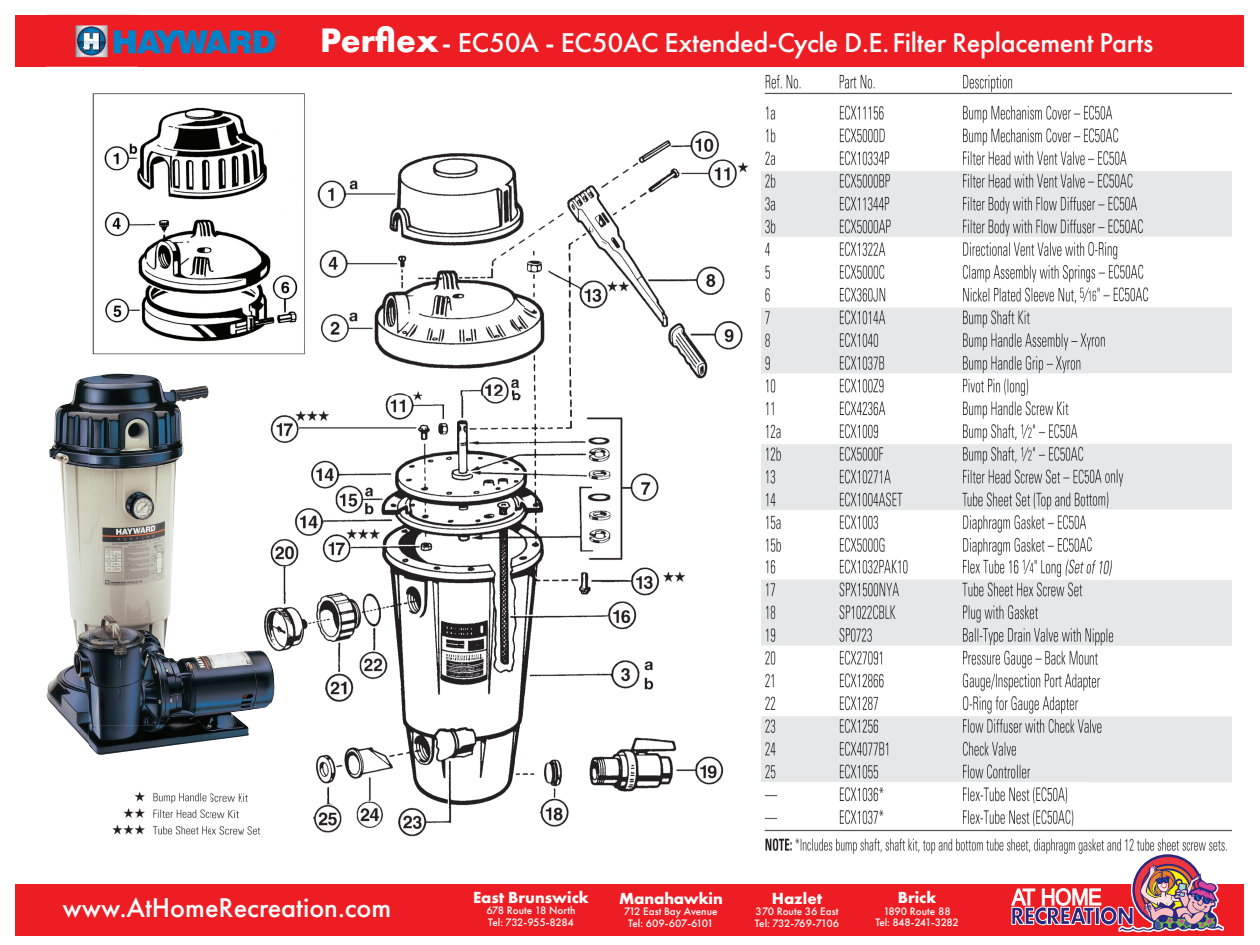
<style>
.page{position:relative;width:1260px;height:945px;background:#fff}
.page>*{position:absolute;margin:0;border:0;box-sizing:border-box;transform-origin:0 0}
.t1{font:500 28.26px "Futura PT";letter-spacing:-.01em;color:#fff}
.t2{font:700 16.71px "Futura PT";color:#fff}
.t3{font:500 11.2px/11.5px "Futura PT";color:#fff;text-align:center}
.t4{font:500 11.2px/11.5px "Futura PT";letter-spacing:-.03em;color:#fff}
.t5{font:500 11.2px/11.5px "Futura PT";letter-spacing:-.035em;color:#fff;text-align:center}
.s1{font-weight:700;font-size:35.26px}
</style>
<div class="page">
<img style="left:761px;top:66px;width:470px;height:788px">
<div style="left:16px;top:884px;width:1228px;height:52px;background:#ee1d23"></div>
<svg style="left:1011px;top:850px;width:215px;height:83px"></svg>
<img style="left:47px;top:377px;width:42px;height:368px">
<div style="left:16px;top:15px;width:1228px;height:51px;background:#ee1d23"></div>
<img style="left:46px;top:14px;width:92px;height:53px">
<img style="left:46px;top:15px;width:92px;height:51px">
<img style="left:75px;top:25px;width:33px;height:33px">
<img style="left:77px;top:26px;width:29px;height:30px">
<img style="left:77px;top:27px;width:29px;height:6px">
<img style="left:79px;top:51px;width:25px;height:4px">
<svg style="left:77px;top:33px;width:29px;height:18px"></svg>
<svg style="left:114px;top:30px;width:166px;height:23px"></svg>
<img style="left:92px;top:93px;width:657px;height:303px">
<img style="left:182px;top:396px;width:332px;height:277px">
<img style="left:514px;top:396px;width:210px;height:431px">
<img style="left:241px;top:673px;width:274px;height:164px">
<img style="left:210px;top:793px;width:31px;height:42px">
<img style="left:112px;top:744px;width:98px;height:91px">
<img style="left:89px;top:374px;width:93px;height:381px">
<img style="left:182px;top:385px;width:27px;height:16px">
<svg style="left:182px;top:437px;width:2px;height:19px"></svg>
<img style="left:182px;top:650px;width:93px;height:94px">
<p class="t1" style="left:320px;top:26px;width:835px"><span class="s1">Perflex</span> - EC50A - EC50AC Extended-Cycle D.E. Filter Replacement Parts</p>
<p class="t2" style="left:473px;top:887px;width:117px">East Brunswick</p>
<p class="t4" style="left:486px;top:905px;width:91px">678 Route 18 North<br>Tel: 732-955-8284</p>
<p class="t1" style="left:63px;top:891px;width:330px">www.AtHomeRecreation.com</p>
<p class="t2" style="left:619px;top:887px;width:105px">Manahawkin</p>
<p class="t3" style="left:624px;top:906px;width:95px">712 East Bay Avenue<br>Tel: 609-607-6101</p>
<p class="t2" style="left:772px;top:887px;width:52px">Hazlet</p>
<p class="t3" style="left:755px;top:906px;width:86px;text-align:left">370 Route 36 East<br>Tel: 732-769-7106</p>
<p class="t2" style="left:898px;top:887px;width:40px">Brick</p>
<p class="t5" style="left:875px;top:905px;width:85px">1890 Route 88<br>Tel: 848-241-3282</p>
</div>
